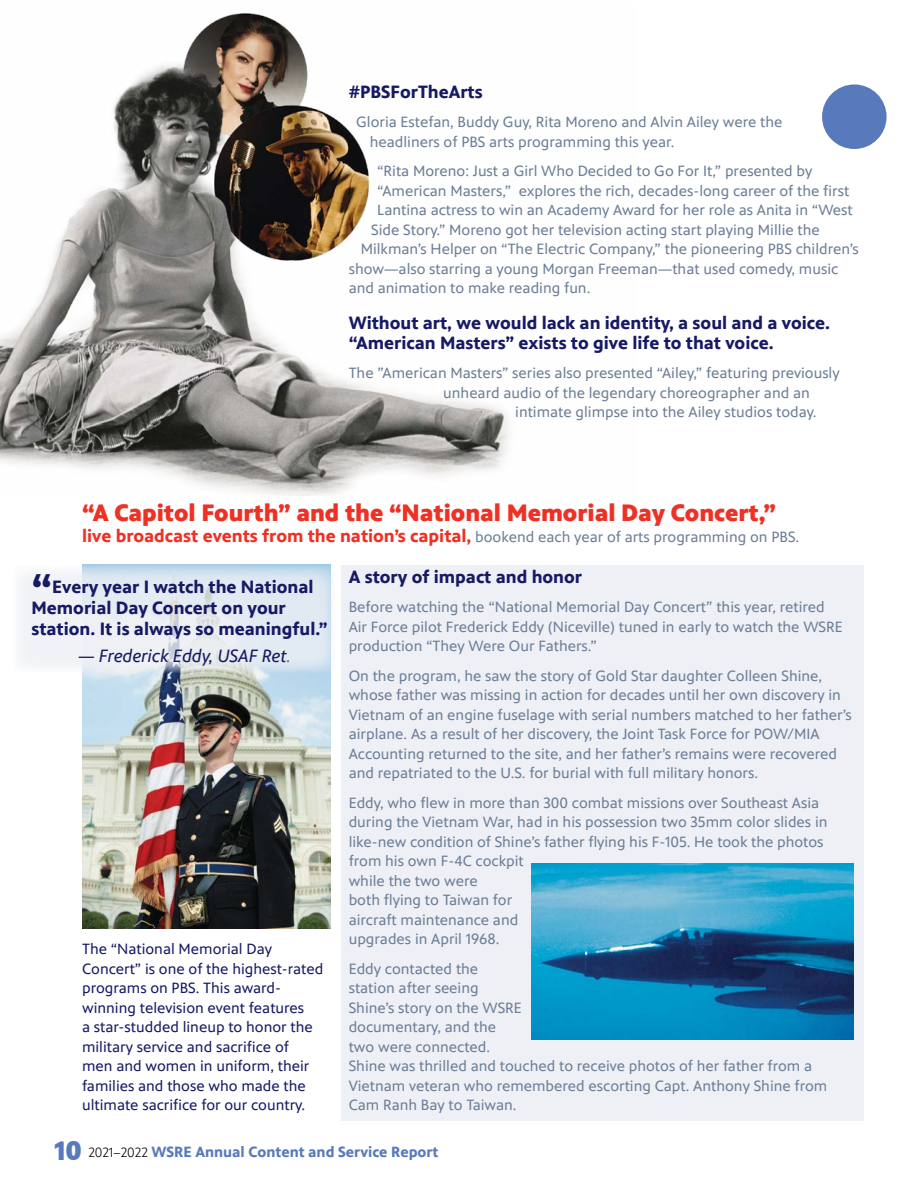
<style>
.page{position:relative;width:918px;height:1188px;background:#fff}
.page>*{position:absolute;margin:0;border:0;box-sizing:border-box;transform-origin:0 0}
.t1{font:700 42px "PBS Sans";color:#161a64}
.t2{font:900 24px "PBS Sans";color:#ee3124}
.t3{font:700 18px/21px "PBS Sans";color:#161a64}
.t4{font:700 18px "PBS Sans";color:#ee3124}
.t5{font:italic 18px "PBS Sans";color:#161a64}
.t6{font:15px/19.5px "PBS Sans";color:#6c7e97}
.t7{font:15px/19.5px "PBS Sans";color:#161a64}
.t8{font:700 15px "PBS Sans";color:#587abc}
.s1{font-weight:400;font-size:15px;color:#6c7e97}
.s2{color:#6c7e97}
.s3{font-weight:900;font-size:27px}
.s4{font-weight:300;font-size:13.5px;color:#000}
</style>
<div class="page">
<img style="left:82px;top:565px;width:249px;height:364px">
<svg style="left:20px;top:566px;width:311px;height:106px;fill:#e4ebf3"></svg>
<div style="left:341px;top:565px;width:523px;height:555px;background:#eef0f5"></div>
<img style="left:0;top:13px;width:509px;height:482px">
<div style="left:822px;top:84px;width:65px;height:65px;background:#587abc;border-radius:50%"></div>
<img style="left:531px;top:864px;width:322px;height:176px">
<p class="t3" style="left:349px;top:81px;width:136px">#PBSForTheArts</p>
<p class="t6" style="left:370px;top:113px;width:414px;text-indent:-14px">Gloria Estefan, Buddy Guy, Rita Moreno and Alvin Ailey were the headliners of PBS arts programming this year.</p>
<p class="t6" style="left:377px;top:162px;width:437px">“Rita Moreno: Just a Girl Who Decided to Go For It,” presented by</p>
<p class="t6" style="left:377px;top:181px;width:474px">“American Masters,” explores the rich, decades-long career of the first</p>
<p class="t6" style="left:377px;top:201px;width:477px">Lantina actress to win an Academy Award for her role as Anita in “West</p>
<p class="t6" style="left:371px;top:220px;width:450px">Side Story.” Moreno got her television acting start playing Millie the</p>
<p class="t6" style="left:361px;top:240px;width:499px">Milkman’s Helper on “The Electric Company,” the pioneering PBS children’s</p>
<p class="t6" style="left:349px;top:259px;width:491px">show—also starring a young Morgan Freeman—that used comedy, music</p>
<p class="t6" style="left:349px;top:279px;width:243px">and animation to make reading fun.</p>
<p class="t3" style="left:349px;top:314px;width:483px;line-height:19.5px">Without art, we would lack an identity, a soul and a voice. “American Masters” exists to give life to that voice.</p>
<p class="t6" style="left:349px;top:364px;width:493px">The ”American Masters” series also presented “Ailey,” featuring previously</p>
<p class="t6" style="left:443px;top:383px;width:368px">unheard audio of the legendary choreographer and an</p>
<p class="t6" style="left:515px;top:403px;width:303px">intimate glimpse into the Ailey studios today.</p>
<h2 class="t2" style="left:82px;top:499px;width:695px">“A Capitol Fourth” and the “National Memorial Day Concert,”</h2>
<p class="t4" style="left:82px;top:525px;width:719px">live broadcast events from the nation’s capital, <span class="s1">bookend each year of arts programming on PBS.</span></p>
<h1 class="t1" style="left:32px;top:565px;width:22px">“</h1>
<p class="t3" style="left:32px;top:576px;width:298px;text-indent:21px">Every year I watch the National<br>Memorial Day Concert on your station. It is always so meaningful.”</p>
<p class="t5" style="left:78px;top:646px;width:214px">— Frederick Eddy, USAF Ret<span class="s2">.</span></p>
<p class="t7" style="left:82px;top:940px;width:243px">The “National Memorial Day<br>Concert” is one of the highest-rated programs on PBS. This award&shy;winning television event features<br>a star-studded lineup to honor the military service and sacrifice of<br>men and women in uniform, their families and those who made the ultimate sacrifice for our country.</p>
<p class="t3" style="left:349px;top:566px;width:235px">A story of impact and honor</p>
<p class="t6" style="left:349px;top:598px;width:496px">Before watching the “National Memorial Day Concert” this year, retired<br>Air Force pilot Frederick Eddy (Niceville) tuned in early to watch the WSRE production “They Were Our Fathers.”</p>
<p class="t6" style="left:349px;top:666px;width:504px">On the program, he saw the story of Gold Star daughter Colleen Shine, whose father was missing in action for decades until her own discovery in Vietnam of an engine fuselage with serial numbers matched to her father’s airplane. As a result of her discovery, the Joint Task Force for POW/MIA Accounting returned to the site, and her father’s remains were recovered and repatriated to the U.S. for burial with full military honors.</p>
<p class="t6" style="left:349px;top:793px;width:480px">Eddy, who flew in more than 300 combat missions over Southeast Asia during the Vietnam War, had in his possession two 35mm color slides in like-new condition of Shine’s father flying his F-105. He took the photos from his own F-4C cockpit<br>while the two were<br>both flying to Taiwan for<br>aircraft maintenance and<br>upgrades in April 1968.</p>
<p class="t6" style="left:349px;top:959px;width:480px">Eddy contacted the<br>station after seeing<br>Shine’s story on the WSRE<br>documentary, and the<br>two were connected.<br>Shine was thrilled and touched to receive photos of her father from a<br>Vietnam veteran who remembered escorting Capt. Anthony Shine from<br>Cam Ranh Bay to Taiwan.</p>
<p class="t8" style="left:54px;top:1143px;width:386px"><span class="s3">10</span> <span class="s4">2021–2022</span> WSRE Annual Content and Service Report</p>
</div>
